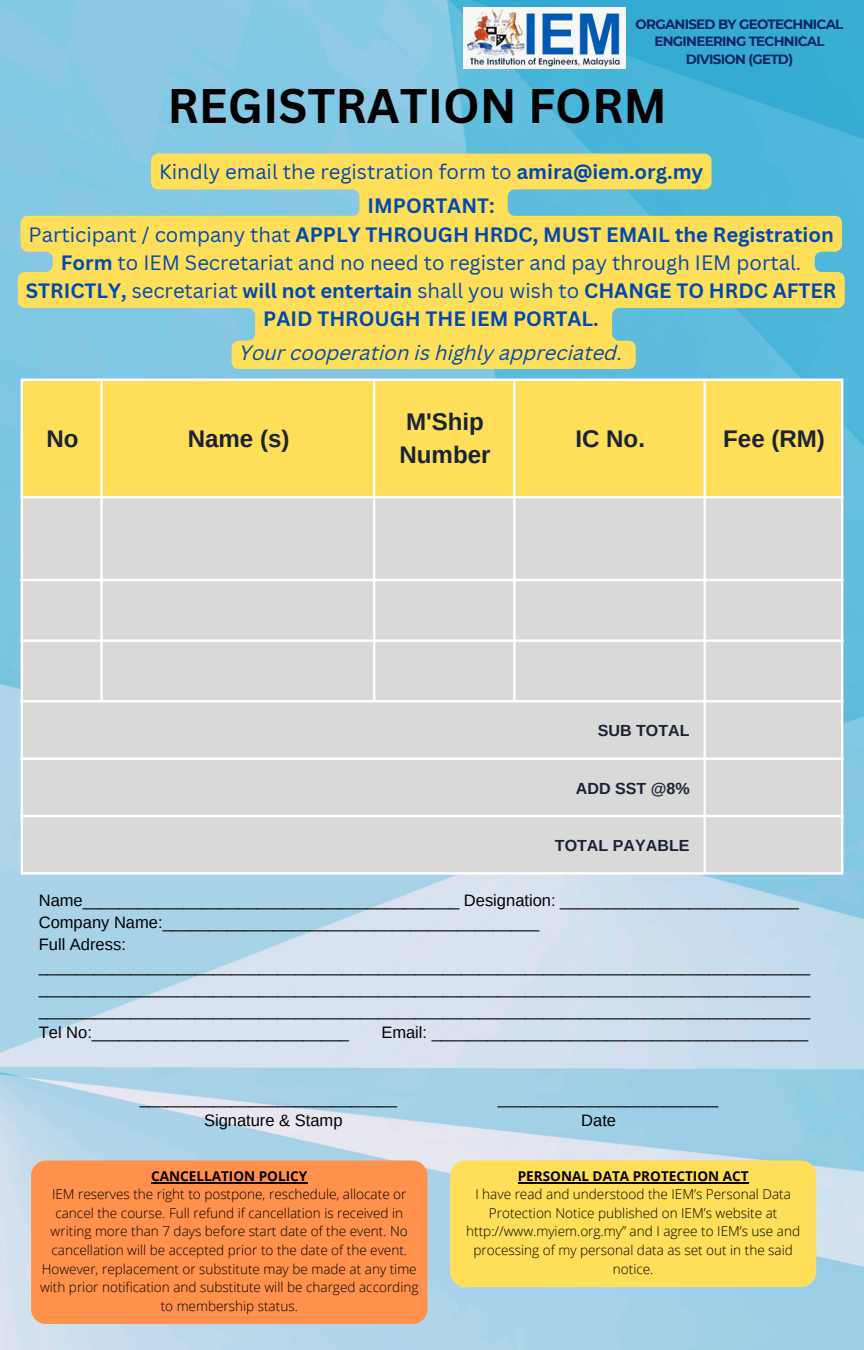
<style>
.page{position:relative;width:864px;height:1350px;background:#fff}
.page>*{position:absolute;margin:0;border:0;box-sizing:border-box;transform-origin:0 0}
.t1{font:700 47.25px "Canva Sans";color:#000}
.t2{font:700 24.07px/33.5px "Arimo";color:#1b2333}
.t3{font:700 20.25px/28.1px "Canva Sans";color:#004aad;text-align:center}
.t4{font:20.25px/34.2px "Canva Sans";color:#004aad;text-align:center}
.t5{font:italic 20.25px "Canva Sans";color:#004aad}
.t6{font:16.43px/22.1px "Arimo";color:#000}
.t7{font:700 15.97px "Arimo";color:#1b2333}
.t8{font:300 13.5px/18.4px "Open Sans";color:#000;text-align:center}
.t9{font:700 13.5px/17.8px "Montserrat";letter-spacing:-.05em;color:#0d2561;text-align:center}
.t10{font:700 13.5px "Open Sans";color:#000}
.s1{font-weight:700}
.s2{font-weight:400}
</style>
<div class="page">
<img style="left:0;top:0;width:864px;height:1350px">
<div style="left:23px;top:381px;width:818px;height:115px;background:#ffde59"></div>
<div style="left:23px;top:498px;width:818px;height:374px;background:#d9d9d9"></div>
<hr style="left:21px;top:381px;width:2px;height:491px;background:#fff">
<hr style="left:100px;top:381px;width:3px;height:319px;background:#fff">
<hr style="left:373px;top:381px;width:2px;height:319px;background:#fff">
<hr style="left:513px;top:381px;width:3px;height:319px;background:#fff">
<hr style="left:704px;top:381px;width:2px;height:491px;background:#fff">
<hr style="left:841px;top:381px;width:2px;height:491px;background:#fff">
<hr style="left:21px;top:379px;width:822px;height:2px;background:#fff">
<hr style="left:21px;top:496px;width:822px;height:2px;background:#fff">
<hr style="left:21px;top:579px;width:822px;height:2px;background:#fff">
<hr style="left:21px;top:639px;width:822px;height:3px;background:#fff">
<hr style="left:21px;top:700px;width:822px;height:2px;background:#fff">
<hr style="left:21px;top:757px;width:822px;height:3px;background:#fff">
<hr style="left:21px;top:815px;width:822px;height:2px;background:#fff">
<hr style="left:21px;top:872px;width:822px;height:3px;background:#fff">
<div style="left:31px;top:1160px;width:396px;height:164px;background:#ff914d;border-radius:15px"></div>
<hr style="left:151px;top:1182px;width:156px;height:2px;background:#000">
<div style="left:450px;top:1160px;width:366px;height:127px;background:#ffde59;border-radius:15px"></div>
<hr style="left:518px;top:1182px;width:231px;height:2px;background:#000">
<img style="left:464px;top:8px;width:162px;height:61px">
<svg style="left:18px;top:154px;width:827px;height:215px;background:#d0d483"></svg>
<p class="t9" style="left:636px;top:15px;width:209px">ORGANISED BY GEOTECHNICAL<br>ENGINEERING TECHNICAL<br>DIVISION (GETD)</p>
<h1 class="t1" style="left:167px;top:73px;width:501px">REGISTRATION FORM</h1>
<p class="t4" style="left:159px;top:154px;width:546px">Kindly email the registration form to <span class="s1">amira@iem.org.my<br>IMPORTANT:</span></p>
<p class="t3" style="left:26px;top:220px;width:812px"><span class="s2">Participant / company that</span> APPLY THROUGH HRDC, MUST EMAIL the Registration Form <span class="s2">to IEM Secretariat and no need to register and pay through IEM portal.<br></span>STRICTLY, <span class="s2">secretariat</span> will not entertain <span class="s2">shall you wish to</span> CHANGE TO HRDC AFTER PAID THROUGH THE IEM PORTAL.</p>
<p class="t5" style="left:240px;top:345px;width:385px">Your cooperation is highly appreciated.</p>
<h2 class="t2" style="left:46px;top:422px;width:34px">No</h2>
<h2 class="t2" style="left:188px;top:422px;width:103px">Name (s)</h2>
<h2 class="t2" style="left:400px;top:405px;width:93px">M'Ship<br>Number</h2>
<h2 class="t2" style="left:575px;top:422px;width:71px">IC No.</h2>
<h2 class="t2" style="left:723px;top:422px;width:103px">Fee (RM)</h2>
<p class="t7" style="left:598px;top:722px;width:93px">SUB TOTAL</p>
<p class="t7" style="left:576px;top:779px;width:115px">ADD SST @8%</p>
<p class="t7" style="left:555px;top:837px;width:136px">TOTAL PAYABLE</p>
<p class="t6" style="left:39px;top:889px;width:773px">Name_________________________________________ Designation: __________________________ Company Name:_________________________________________<br>Full Adress: ____________________________________________________________________________________ ____________________________________________________________________________________ ____________________________________________________________________________________ Tel No:____________________________</p>
<p class="t6" style="left:381px;top:1021px;width:428px">Email: _________________________________________</p>
<p class="t6" style="left:140px;top:1087px;width:259px">____________________________</p>
<p class="t6" style="left:498px;top:1087px;width:222px">________________________</p>
<p class="t6" style="left:204px;top:1109px;width:140px">Signature &amp; Stamp</p>
<p class="t6" style="left:581px;top:1109px;width:36px">Date</p>
<p class="t10" style="left:151px;top:1166px;width:158px">CANCELLATION POLICY</p>
<p class="t8" style="left:40px;top:1185px;width:380px">IEM reserves the right to postpone, reschedule, allocate or cancel the course. Full refund if cancellation is received in writing more than 7 days before start date of the event. No cancellation will be accepted prior to the date of the event.<br>However, replacement or substitute may be made at any time with prior notification and substitute will be charged according to membership status.</p>
<p class="t10" style="left:518px;top:1166px;width:232px">PERSONAL DATA PROTECTION ACT</p>
<p class="t8" style="left:466px;top:1185px;width:335px">I have read and understood the IEM’s Personal Data Protection Notice published on IEM’s website at http://www.myiem.org.my” and I agree to IEM’s use and processing of my personal data as set out in the said notice.</p>
</div>
